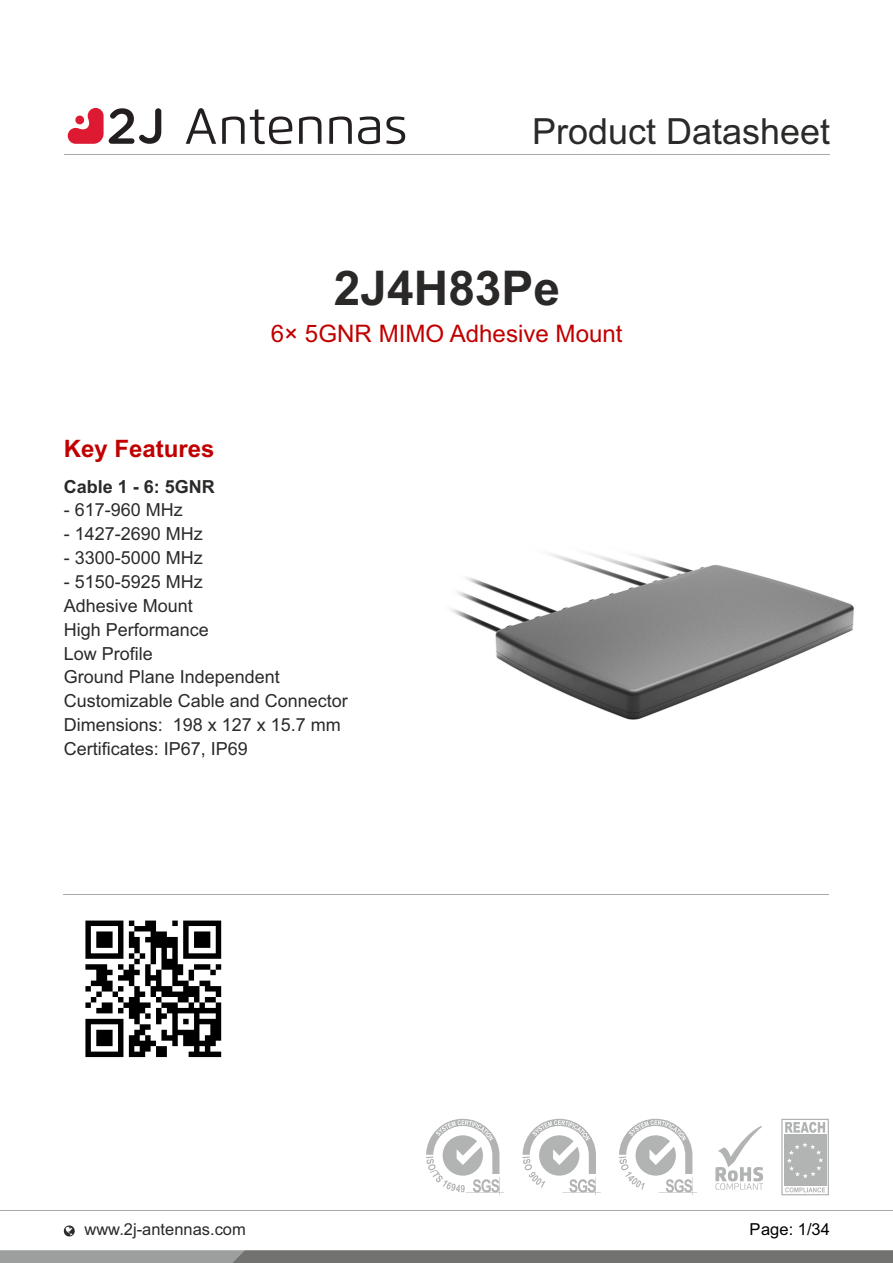
<style>
.page{position:relative;width:893px;height:1263px;background:#fff}
.page>*{position:absolute;margin:0;border:0;box-sizing:border-box;transform-origin:0 0}
.t1{font:700 47.85px "Arial";color:#2b2828}
.t2{font:36px "Arial";color:#2b2a29}
.t3{font:24.15px "Arial";color:#c00000}
.t4{font:700 24px "Arial";color:#c00000}
.t5{font:18px/23.9px "Arial";color:#2b2a29}
.t6{font:700 18px "Arial";color:#2b2a29}
.t7{font:16.5px "Arial";color:#2b2a29}
.t8{font:16.5px "Arial";letter-spacing:.005em;color:#000}
</style>
<div class="page">
<img style="left:451px;top:554px;width:403px;height:166px">
<svg style="left:0;top:1250px;width:893px;height:13px;background:#7f807f"></svg>
<hr style="left:0;top:1210px;width:893px;height:1px;background:#a9a9a9">
<svg style="left:426px;top:1119px;width:78px;height:76px"></svg>
<svg style="left:619px;top:1119px;width:78px;height:76px"></svg>
<svg style="left:523px;top:1119px;width:78px;height:76px"></svg>
<svg style="left:715px;top:1126px;width:48px;height:64px"></svg>
<svg style="left:781px;top:1119px;width:48px;height:76px"></svg>
<hr style="left:64px;top:154px;width:765px;height:1px;background:#a9a9a9">
<hr style="left:64px;top:895px;width:765px;height:1px;background:#a9a9a9">
<img style="left:85px;top:920px;width:137px;height:138px">
<svg style="left:63px;top:1225px;width:12px;height:11px"></svg>
<svg style="left:68px;top:108px;width:93px;height:36px"></svg>
<div style="left:75px;top:116px;width:9px;height:8px;background:#dd1a32;border-radius:50%"></div>
<svg style="left:186px;top:108px;width:219px;height:36px"></svg>
<h2 class="t2" style="left:532px;top:118px;width:300px">Product Datasheet</h2>
<h1 class="t1" style="left:334px;top:270px;width:228px">2J4H83Pe</h1>
<h3 class="t3" style="left:271px;top:324px;width:353px">6× 5GNR MIMO Adhesive Mount</h3>
<h3 class="t4" style="left:64px;top:439px;width:152px">Key Features</h3>
<p class="t6" style="left:64px;top:479px;width:153px">Cable 1 - 6: 5GNR</p>
<p class="t5" style="left:64px;top:500px;width:121px">- 617-960 MHz</p>
<p class="t5" style="left:64px;top:524px;width:141px">- 1427-2690 MHz</p>
<p class="t5" style="left:64px;top:547px;width:141px">- 3300-5000 MHz</p>
<p class="t5" style="left:64px;top:571px;width:286px">- 5150-5925 MHz<br>Adhesive Mount<br>High Performance<br>Low Profile<br>Ground Plane Independent<br>Customizable Cable and Connector<br>Dimensions: 198 x 127 x 15.7 mm<br>Certificates: IP67, IP69</p>
<p class="t7" style="left:84px;top:1223px;width:163px">www.2j-antennas.com</p>
<p class="t8" style="left:749px;top:1223px;width:82px">Page: 1/34</p>
</div>
